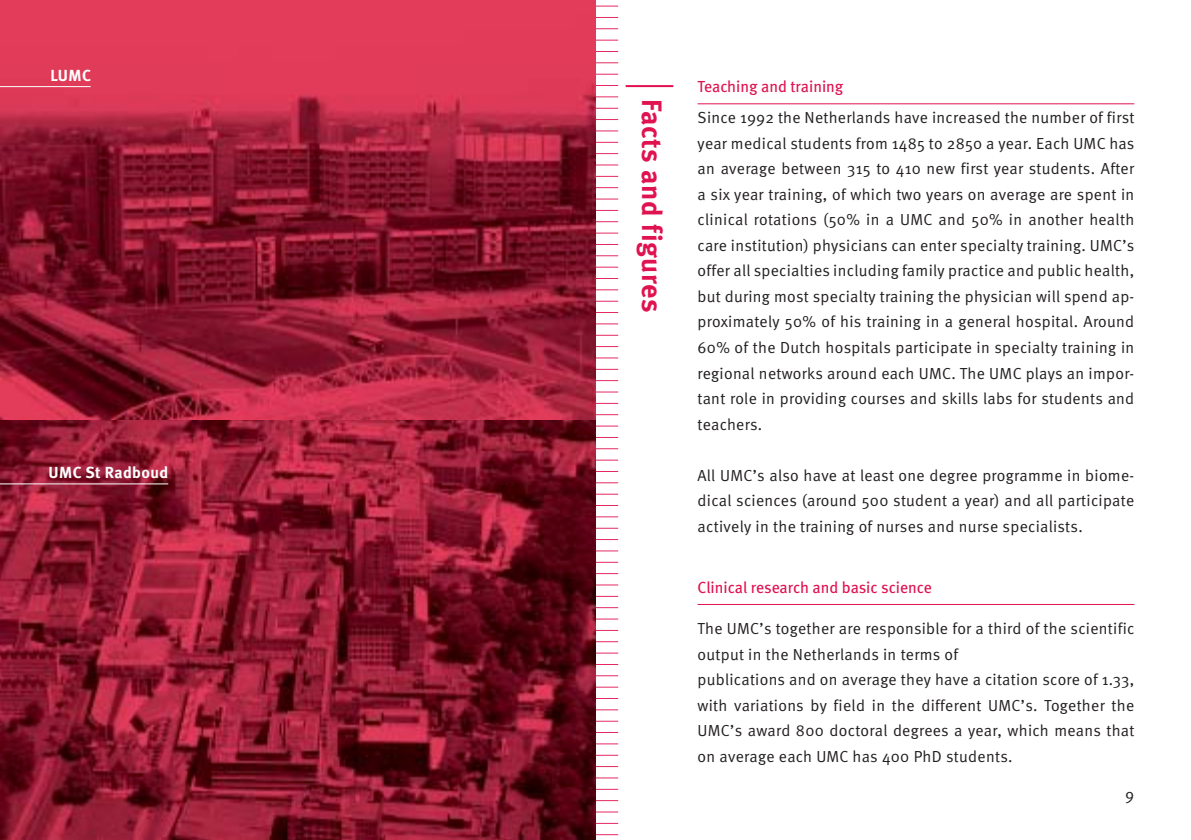
<style>
.page{position:relative;width:1191px;height:840px;background:#fff}
.page>*{position:absolute;margin:0;border:0;box-sizing:border-box;transform-origin:0 0}
.t1{font:700 28px "Meta";letter-spacing:.025em;color:#e0124f}
.t2{font:16px/25.6px "Meta Normal";letter-spacing:.02em;color:#231f20;text-align:justify}
.t3{font:16px "Meta";color:#e0124f}
.t4{font:700 16px "Meta";letter-spacing:.025em;color:#fff}
</style>
<div class="page">
<svg style="left:595px;top:6px;width:23px;height:1px"></svg>
<svg style="left:595px;top:17px;width:23px;height:1px"></svg>
<svg style="left:595px;top:28px;width:23px;height:1px"></svg>
<svg style="left:595px;top:40px;width:23px;height:1px"></svg>
<svg style="left:595px;top:51px;width:23px;height:1px"></svg>
<svg style="left:595px;top:62px;width:23px;height:1px"></svg>
<svg style="left:595px;top:74px;width:23px;height:1px"></svg>
<svg style="left:595px;top:85px;width:23px;height:1px"></svg>
<svg style="left:595px;top:96px;width:23px;height:1px"></svg>
<svg style="left:595px;top:108px;width:23px;height:1px"></svg>
<svg style="left:595px;top:119px;width:23px;height:1px"></svg>
<svg style="left:595px;top:130px;width:23px;height:1px"></svg>
<svg style="left:595px;top:142px;width:23px;height:1px"></svg>
<svg style="left:595px;top:153px;width:23px;height:1px"></svg>
<svg style="left:595px;top:164px;width:23px;height:1px"></svg>
<svg style="left:595px;top:176px;width:23px;height:1px"></svg>
<svg style="left:595px;top:187px;width:23px;height:1px"></svg>
<svg style="left:595px;top:198px;width:23px;height:1px"></svg>
<svg style="left:595px;top:210px;width:23px;height:1px"></svg>
<svg style="left:595px;top:221px;width:23px;height:1px"></svg>
<svg style="left:595px;top:232px;width:23px;height:1px"></svg>
<svg style="left:595px;top:244px;width:23px;height:1px"></svg>
<svg style="left:595px;top:255px;width:23px;height:1px"></svg>
<svg style="left:595px;top:266px;width:23px;height:1px"></svg>
<svg style="left:595px;top:278px;width:23px;height:1px"></svg>
<svg style="left:595px;top:289px;width:23px;height:1px"></svg>
<svg style="left:595px;top:300px;width:23px;height:1px"></svg>
<svg style="left:595px;top:312px;width:23px;height:1px"></svg>
<svg style="left:595px;top:323px;width:23px;height:1px"></svg>
<svg style="left:595px;top:334px;width:23px;height:1px"></svg>
<svg style="left:595px;top:346px;width:23px;height:1px"></svg>
<svg style="left:595px;top:357px;width:23px;height:1px"></svg>
<svg style="left:595px;top:368px;width:23px;height:1px"></svg>
<svg style="left:595px;top:380px;width:23px;height:1px"></svg>
<svg style="left:595px;top:391px;width:23px;height:1px"></svg>
<svg style="left:595px;top:402px;width:23px;height:1px"></svg>
<svg style="left:595px;top:414px;width:23px;height:1px"></svg>
<svg style="left:595px;top:425px;width:23px;height:1px"></svg>
<svg style="left:595px;top:448px;width:23px;height:1px"></svg>
<svg style="left:595px;top:459px;width:23px;height:1px"></svg>
<svg style="left:595px;top:471px;width:23px;height:1px"></svg>
<svg style="left:595px;top:482px;width:23px;height:1px"></svg>
<svg style="left:595px;top:493px;width:23px;height:1px"></svg>
<svg style="left:595px;top:505px;width:23px;height:1px"></svg>
<svg style="left:595px;top:516px;width:23px;height:1px"></svg>
<svg style="left:595px;top:527px;width:23px;height:1px"></svg>
<svg style="left:595px;top:539px;width:23px;height:1px"></svg>
<svg style="left:595px;top:550px;width:23px;height:1px"></svg>
<svg style="left:595px;top:561px;width:23px;height:1px"></svg>
<svg style="left:595px;top:573px;width:23px;height:1px"></svg>
<svg style="left:595px;top:584px;width:23px;height:1px"></svg>
<svg style="left:595px;top:595px;width:23px;height:1px"></svg>
<svg style="left:595px;top:607px;width:23px;height:1px"></svg>
<svg style="left:595px;top:618px;width:23px;height:1px"></svg>
<svg style="left:595px;top:629px;width:23px;height:1px"></svg>
<svg style="left:595px;top:641px;width:23px;height:1px"></svg>
<svg style="left:595px;top:652px;width:23px;height:1px"></svg>
<svg style="left:595px;top:675px;width:23px;height:1px"></svg>
<svg style="left:595px;top:686px;width:23px;height:1px"></svg>
<svg style="left:595px;top:709px;width:23px;height:1px"></svg>
<svg style="left:595px;top:720px;width:23px;height:1px"></svg>
<svg style="left:595px;top:743px;width:23px;height:1px"></svg>
<svg style="left:595px;top:754px;width:23px;height:1px"></svg>
<svg style="left:595px;top:777px;width:23px;height:1px"></svg>
<svg style="left:595px;top:788px;width:23px;height:1px"></svg>
<svg style="left:595px;top:811px;width:23px;height:1px"></svg>
<svg style="left:595px;top:822px;width:23px;height:1px"></svg>
<hr style="left:625px;top:85px;width:48px;height:2px;background:#e0124f">
<hr style="left:697px;top:103px;width:437px;height:1px;background:#e0124f">
<hr style="left:697px;top:603px;width:437px;height:1px;background:#e0124f">
<img style="left:0;top:420px;width:595px;height:419px">
<svg style="left:0;top:0;width:595px;height:420px;background:#a2223b"></svg>
<hr style="left:0;top:483px;width:168px;height:1px;background:#fff">
<hr style="left:0;top:86px;width:91px;height:1px;background:#fff">
<p class="t4" style="left:50px;top:69px;width:42px">LUMC</p>
<p class="t4" style="left:49px;top:466px;width:121px">UMC St Radboud</p>
<h1 class="t1" style="left:662px;top:98px;width:215px;rotate:90deg">Facts and figures</h1>
<p class="t3" style="left:697px;top:80px;width:147px">Teaching and training</p>
<p class="t2" style="left:697px;top:106px;width:438px">Since 1992 the Netherlands have increased the number of first year medical students from 1485 to 2850 a year. Each UMC has an average between 315 to 410 new first year students. After a six year training, of which two years on average are spent in clinical rotations (50% in a UMC and 50% in another health care institution) physicians can enter specialty training. UMC’s offer all specialties including family practice and public health, but during most specialty training the physician will spend ap&shy;proximately 50% of his training in a general hospital. Around 60% of the Dutch hospitals participate in specialty training in regional networks around each UMC. The UMC plays an impor&shy;tant role in providing courses and skills labs for students and teachers.</p>
<p class="t2" style="left:697px;top:463px;width:438px">All UMC’s also have at least one degree programme in biome&shy;dical sciences (around 500 student a year) and all participate actively in the training of nurses and nurse specialists.</p>
<p class="t3" style="left:697px;top:580px;width:236px">Clinical research and basic science</p>
<p class="t2" style="left:697px;top:616px;width:438px;text-align:left">The UMC’s together are responsible for a third of the scientific output in the Netherlands in terms of<br>publications and on average they have a citation score of 1.33, with variations by field in the different UMC’s. Together the UMC’s award 800 doctoral degrees a year, which means that on average each UMC has 400 PhD students.</p>
<p class="t2" style="left:1125px;top:782px;width:11px">9</p>
</div>
